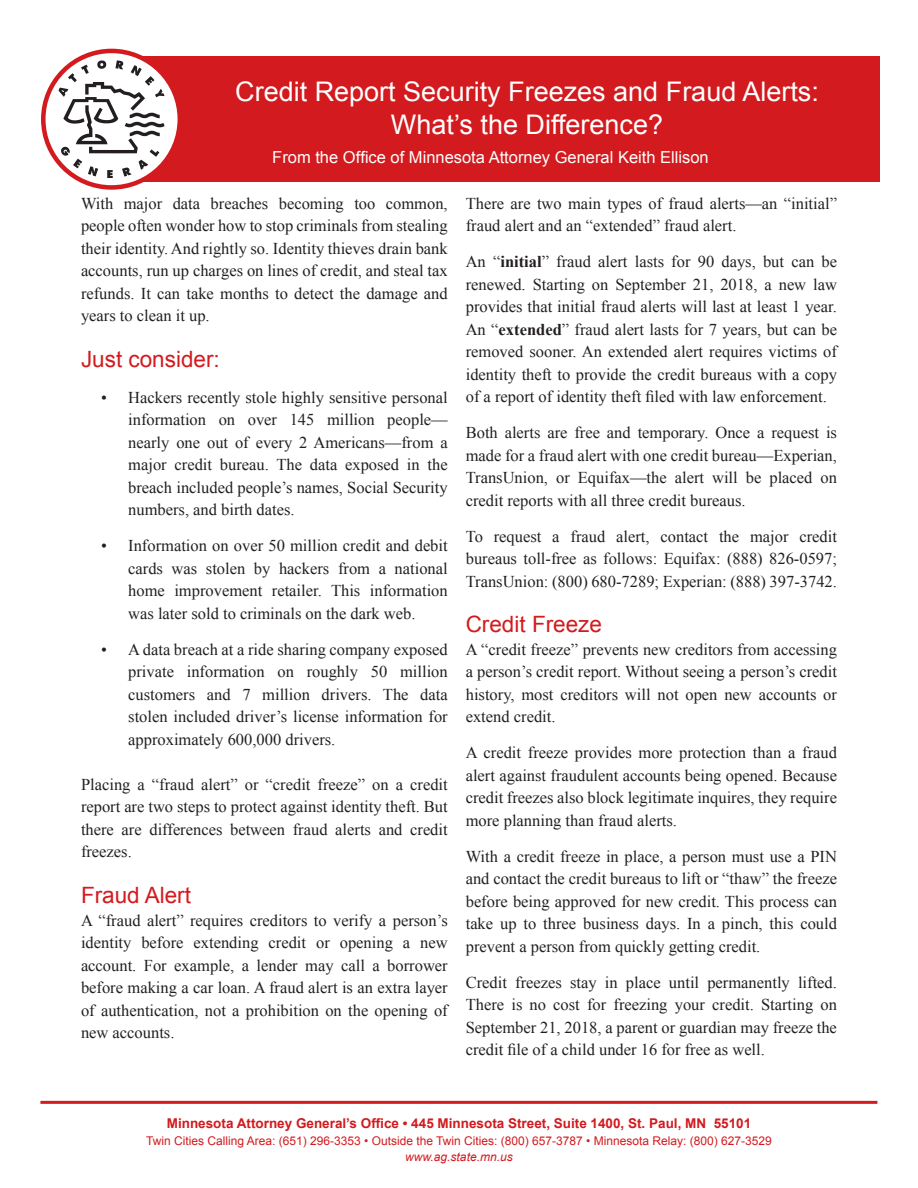
<style>
.page{position:relative;width:918px;height:1188px;background:#fff}
.page>*{position:absolute;margin:0;border:0;box-sizing:border-box;transform-origin:0 0}
.h1{font:27px/33px "Arial";color:#fff;text-align:center}
.h2{font:22.5px "Arial";color:#d31a1e}
.p{font:16.5px/22.5px "Times New Roman";color:#231f20;text-align:justify}
.p_1{font:16.5px/22.5px "Times New Roman";color:#231f20;text-align:justify}
.li{font:16.5px/22.5px "Times New Roman";color:#231f20;text-align:justify}
.t1{font:16.5px "Arial";color:#fff}
.t2{font:700 13.5px "Arial";color:#d31a1e}
.t3{font:12px/16.5px "Arial";color:#d31a1e;text-align:center}
.s1{font-weight:700}
.s2{font-style:italic}
</style>
<div class="page">
<div style="left:112px;top:57px;width:768px;height:125px;background:#d31a1e"></div>
<svg style="left:43px;top:51px;width:137px;height:136px"></svg>
<svg style="left:58px;top:60px;width:107px;height:118px"></svg>
<div style="left:41px;top:49px;width:141px;height:141px;border:4px solid #d31a1e;border-radius:50%"></div>
<hr style="left:40px;top:1101px;width:837px;height:3px;background:#d31a1e">
<h1 class="h1" style="left:235px;top:75px;width:585px">Credit Report Security Freezes and Fraud Alerts:<br>What’s the Difference?</h1>
<p class="t1" style="left:272px;top:146px;width:438px">From the Office of Minnesota Attorney General Keith Ellison</p>
<p class="p_1" style="left:81px;top:192px;width:368px">With major data breaches becoming too common, people often wonder how to stop criminals from stealing their identity. And rightly so. Identity thieves drain bank accounts, run up charges on lines of credit, and steal tax refunds. It can take months to detect the damage and years to clean it up.</p>
<h2 class="h2" style="left:81px;top:344px;width:140px">Just consider:</h2>
<p class="li" style="left:128px;top:386px;width:321px;text-indent:-27px">• Hackers recently stole highly sensitive personal information on over 145 million people— nearly one out of every 2 Americans—from a major credit bureau. The data exposed in the breach included people’s names, Social Security numbers, and birth dates.</p>
<p class="li" style="left:128px;top:534px;width:321px;text-indent:-27px">• Information on over 50 million credit and debit cards was stolen by hackers from a national home improvement retailer. This information was later sold to criminals on the dark web.</p>
<p class="li" style="left:128px;top:638px;width:321px;text-indent:-27px">• A data breach at a ride sharing company exposed private information on roughly 50 million customers and 7 million drivers. The data stolen included driver’s license information for approximately 600,000 drivers.</p>
<p class="p_1" style="left:81px;top:773px;width:368px">Placing a “fraud alert” or “credit freeze” on a credit report are two steps to protect against identity theft. But there are differences between fraud alerts and credit freezes.</p>
<h2 class="h2" style="left:81px;top:881px;width:112px">Fraud Alert</h2>
<p class="p_1" style="left:81px;top:909px;width:368px">A “fraud alert” requires creditors to verify a person’s identity before extending credit or opening a new account. For example, a lender may call a borrower before making a car loan. A fraud alert is an extra layer of authentication, not a prohibition on the opening of new accounts.</p>
<p class="p_1" style="left:466px;top:192px;width:373px">There are two main types of fraud alerts—an “initial” fraud alert and an “extended” fraud alert.</p>
<p class="p" style="left:466px;top:250px;width:373px">An “<span class="s1">initial</span>” fraud alert lasts for 90 days, but can be renewed. Starting on September 21, 2018, a new law provides that initial fraud alerts will last at least 1 year.<br>An “<span class="s1">extended</span>” fraud alert lasts for 7 years, but can be removed sooner. An extended alert requires victims of identity theft to provide the credit bureaus with a copy of a report of identity theft filed with law enforcement.</p>
<p class="p" style="left:466px;top:421px;width:373px">Both alerts are free and temporary. Once a request is made for a fraud alert with one credit bureau—Experian, TransUnion, or Equifax—the alert will be placed on credit reports with all three credit bureaus.</p>
<p class="p" style="left:466px;top:525px;width:373px">To request a fraud alert, contact the major credit bureaus toll-free as follows: Equifax: (888) 826-0597; TransUnion: (800) 680-7289; Experian: (888) 397-3742.</p>
<h2 class="h2" style="left:466px;top:610px;width:138px">Credit Freeze</h2>
<p class="p_1" style="left:466px;top:638px;width:373px">A “credit freeze” prevents new creditors from accessing a person’s credit report. Without seeing a person’s credit history, most creditors will not open new accounts or extend credit.</p>
<p class="p" style="left:466px;top:741px;width:373px">A credit freeze provides more protection than a fraud alert against fraudulent accounts being opened. Because credit freezes also block legitimate inquires, they require more planning than fraud alerts.</p>
<p class="p" style="left:466px;top:845px;width:373px">With a credit freeze in place, a person must use a PIN and contact the credit bureaus to lift or “thaw” the freeze before being approved for new credit. This process can take up to three business days. In a pinch, this could prevent a person from quickly getting credit.</p>
<p class="p" style="left:466px;top:971px;width:373px">Credit freezes stay in place until permanently lifted.<br>There is no cost for freezing your credit. Starting on September 21, 2018, a parent or guardian may freeze the credit file of a child under 16 for free as well.</p>
<p class="t2" style="left:167px;top:1115px;width:586px">Minnesota Attorney General’s Office • 445 Minnesota Street, Suite 1400, St. Paul, MN 55101</p>
<p class="t3" style="left:146px;top:1133px;width:627px">Twin Cities Calling Area: (651) 296-3353 • Outside the Twin Cities: (800) 657-3787 • Minnesota Relay: (800) 627-3529 <span class="s2">www.ag.state.mn.us</span></p>
</div>
